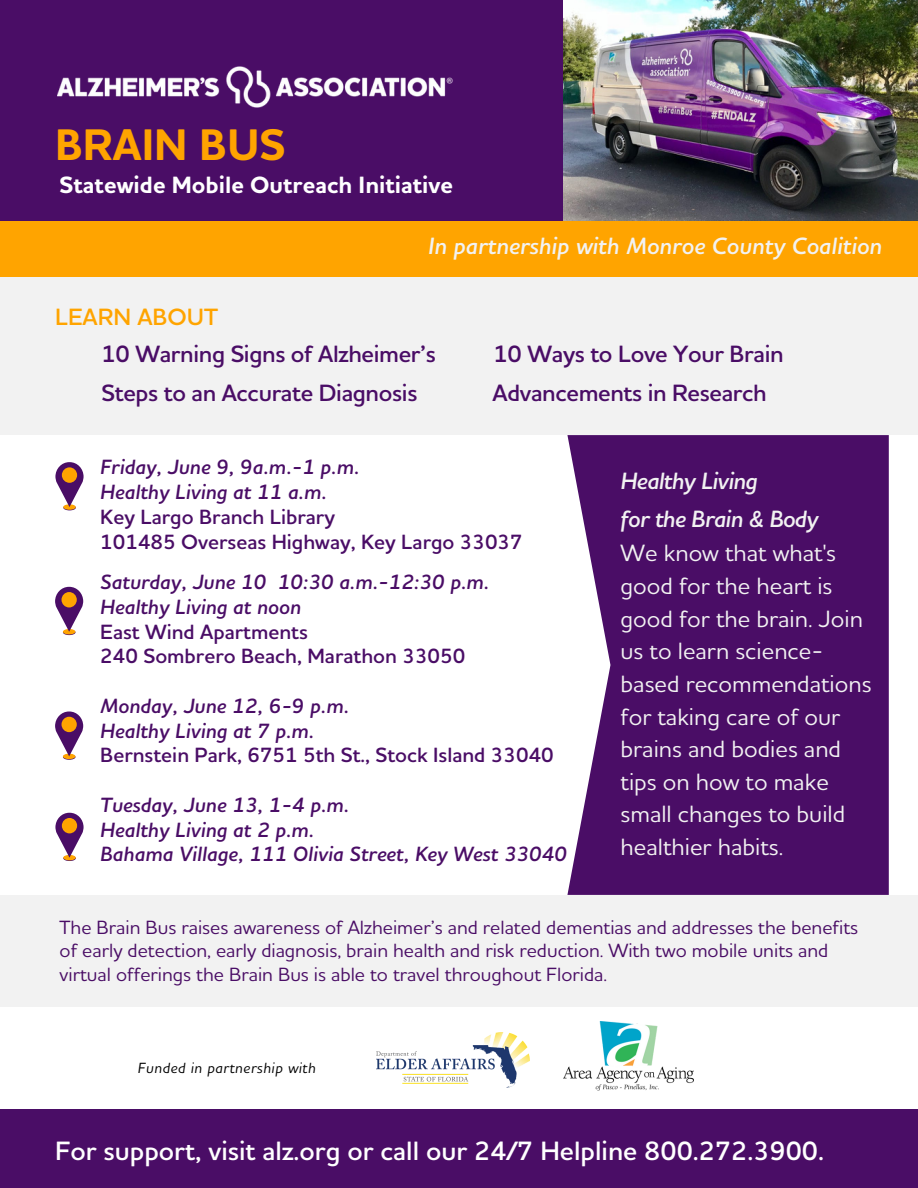
<style>
.page{position:relative;width:918px;height:1188px;background:#fff}
.page>*{position:absolute;margin:0;border:0;box-sizing:border-box;transform-origin:0 0}
.t1{font:700 45px "Houschka Alt Pro";color:#ffa400}
.t2{font:600 27px "Houschka Alt Pro";color:#fff}
.t3{font:500 24px/32.7px "Houschka Alt Pro";color:#f2f2f2}
.t4{font:600 24px "Houschka Alt Pro";letter-spacing:-.015em;color:#4a0d66}
.t5{font:italic 600 24px "Houschka Alt Pro";color:#f2f2f2}
.t6{font:700 24px "Houschka Alt Pro";color:#fff}
.t7{font:italic 600 24px/37.2px "Houschka Alt Pro";letter-spacing:-.025em;color:#f2f2f2}
.t8{font:600 24px "Houschka Alt Pro";color:#ffa400}
.t9{font:italic 600 21px/24.8px "Houschka Alt Pro";color:#4a0d66}
.t10{font:600 21px/24.8px "Houschka Alt Pro";color:#4a0d66}
.t11{font:500 19.5px/23.7px "Houschka Alt Pro";color:#4a0d66}
.t12{font:italic 500 15px "Houschka Alt Pro";letter-spacing:.04em;color:#000}
</style>
<div class="page">
<div style="left:0;top:0;width:918px;height:233px;background:#4a0d66"></div>
<div style="left:0;top:276px;width:918px;height:159px;background:#f2f2f2"></div>
<div style="left:0;top:221px;width:918px;height:55px;background:#ffa400"></div>
<div style="left:0;top:1110px;width:918px;height:78px;background:#4a0d66"></div>
<div style="left:63px;top:504px;width:13px;height:6px;background:#ffa400;border-radius:50%"></div>
<svg style="left:55px;top:462px;width:29px;height:45px"></svg>
<div style="left:62px;top:467px;width:15px;height:16px;background:#ffa400;border-radius:50%"></div>
<svg style="left:63px;top:630px;width:13px;height:5px"></svg>
<div style="left:63px;top:629px;width:12px;height:5px;background:#ffa400;border-radius:50%"></div>
<svg style="left:55px;top:587px;width:28px;height:45px"></svg>
<div style="left:62px;top:592px;width:15px;height:15px;background:#ffa400;border-radius:50%"></div>
<svg style="left:63px;top:754px;width:13px;height:6px"></svg>
<div style="left:63px;top:754px;width:12px;height:5px;background:#ffa400;border-radius:50%"></div>
<svg style="left:55px;top:712px;width:28px;height:44px"></svg>
<div style="left:62px;top:717px;width:15px;height:15px;background:#ffa400;border-radius:50%"></div>
<svg style="left:63px;top:856px;width:13px;height:5px"></svg>
<div style="left:63px;top:855px;width:13px;height:5px;background:#ffa400;border-radius:50%"></div>
<svg style="left:55px;top:813px;width:29px;height:45px"></svg>
<div style="left:62px;top:818px;width:15px;height:15px;background:#ffa400;border-radius:50%"></div>
<div style="left:0;top:895px;width:918px;height:111px;background:#f2f2f2"></div>
<img style="left:377px;top:1032px;width:153px;height:55px">
<img style="left:563px;top:1022px;width:131px;height:68px">
<img style="left:563px;top:0;width:355px;height:220px">
<svg style="left:567px;top:435px;width:322px;height:460px;background:#561d70"></svg>
<img style="left:57px;top:66px;width:396px;height:42px">
<h1 class="t1" style="left:55px;top:116px;width:232px">BRAIN BUS</h1>
<p class="t6" style="left:60px;top:170px;width:395px">Statewide Mobile Outreach Initiative</p>
<p class="t5" style="left:428px;top:231px;width:456px">In partnership with Monroe County Coalition</p>
<p class="t8" style="left:55px;top:301px;width:165px">LEARN ABOUT</p>
<p class="t4" style="left:102px;top:339px;width:336px">10 Warning Signs of Alzheimer’s</p>
<p class="t4" style="left:494px;top:339px;width:292px">10 Ways to Love Your Brain</p>
<p class="t4" style="left:102px;top:378px;width:317px">Steps to an Accurate Diagnosis</p>
<p class="t4" style="left:493px;top:378px;width:276px">Advancements in Research</p>
<p class="t9" style="left:100px;top:454px;width:261px">Friday, June 9, 9a.m.-1 p.m.<br>Healthy Living at 11 a.m.</p>
<p class="t10" style="left:100px;top:504px;width:424px">Key Largo Branch Library<br>101485 Overseas Highway, Key Largo 33037</p>
<p class="t9" style="left:100px;top:569px;width:391px">Saturday, June 10 10:30 a.m.-12:30 p.m.<br>Healthy Living at noon</p>
<p class="t10" style="left:100px;top:618px;width:367px">East Wind Apartments<br>240 Sombrero Beach, Marathon 33050</p>
<p class="t9" style="left:100px;top:693px;width:250px">Monday, June 12, 6-9 p.m.<br>Healthy Living at 7 p.m.</p>
<p class="t10" style="left:100px;top:742px;width:455px">Bernstein Park, 6751 5th St., Stock Island 33040</p>
<p class="t9" style="left:100px;top:792px;width:468px">Tuesday, June 13, 1-4 p.m.<br>Healthy Living at 2 p.m.<br>Bahama Village, 111 Olivia Street, Key West 33040</p>
<p class="t7" style="left:621px;top:462px;width:199px">Healthy Living<br>for the Brain &amp; Body</p>
<p class="t3" style="left:621px;top:536px;width:252px">We know that what's good for the heart is good for the brain. Join us to learn science&shy;based recommendations for taking care of our brains and bodies and tips on how to make small changes to build healthier habits.</p>
<p class="t11" style="left:60px;top:915px;width:800px">The Brain Bus raises awareness of Alzheimer’s and related dementias and addresses the benefits of early detection, early diagnosis, brain health and risk reduction. With two mobile units and virtual offerings the Brain Bus is able to travel throughout Florida.</p>
<p class="t12" style="left:138px;top:1058px;width:179px">Funded in partnership with</p>
<p class="t2" style="left:55px;top:1133px;width:770px">For support, visit alz.org or call our 24/7 Helpline 800.272.3900.</p>
</div>
